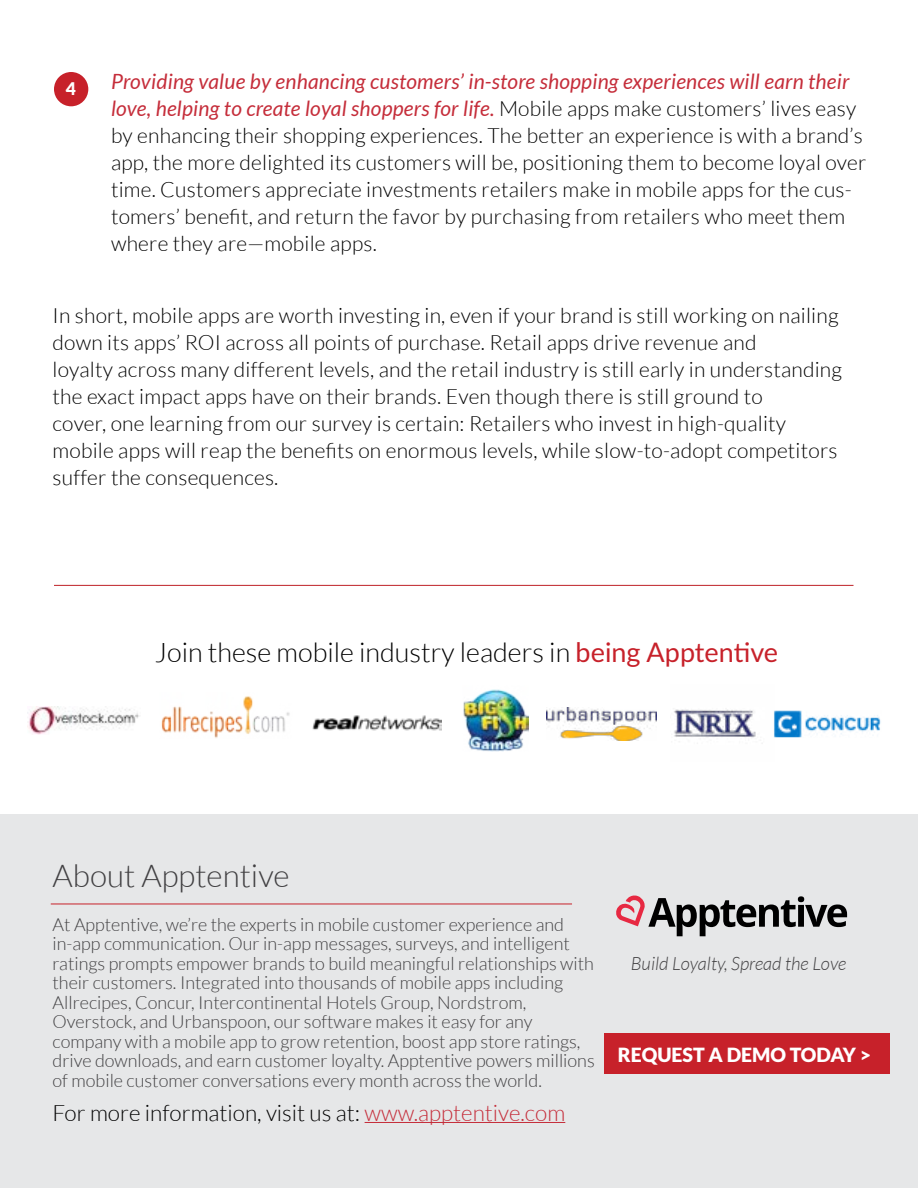
<style>
.page{position:relative;width:918px;height:1188px;background:#fff}
.page>*{position:absolute;margin:0;border:0;box-sizing:border-box;transform-origin:0 0}
.t1{font:300 31.5px "Lato";color:#414042}
.t2{font:300 27px "Lato";color:#000}
.t3{font:300 22.5px "Lato";color:#000}
.t4{font:300 21px/27px "Lato";letter-spacing:.01em;color:#000}
.t5{font:900 19.5px "Lato";color:#fff}
.t6{font:italic 300 18.3px "Lato";color:#414042}
.t7{font:300 18px/19.5px "Lato";color:#414042}
.t8{font:900 17.4px "Lato";color:#fff}
.s1{font-weight:400;font-style:italic;color:#c52d3a}
.s2{font-weight:400;color:#c7212a}
.s3{color:#c52d3a}
</style>
<div class="page">
<div style="left:54px;top:72px;width:34px;height:34px;background:#c7212a;border-radius:50%"></div>
<div style="left:0;top:814px;width:918px;height:374px;background:#e6e7e8"></div>
<hr style="left:51px;top:904px;width:521px;height:1px;background:#c7212a">
<hr style="left:365px;top:1122px;width:200px;height:1px;background:#c52d3a">
<img style="left:161px;top:696px;width:129px;height:42px">
<img style="left:463px;top:689px;width:66px;height:63px">
<img style="left:774px;top:710px;width:107px;height:28px">
<img style="left:674px;top:709px;width:89px;height:35px">
<img style="left:27px;top:707px;width:112px;height:27px">
<img style="left:312px;top:715px;width:130px;height:16px">
<img style="left:547px;top:707px;width:109px;height:33px">
<div style="left:604px;top:1033px;width:286px;height:41px;background:#c7212a"></div>
<svg style="left:616px;top:895px;width:231px;height:41px"></svg>
<hr style="left:54px;top:585px;width:800px;height:1px;background:#bf2026">
<p class="t8" style="left:66px;top:79px;width:12px">4</p>
<p class="t4" style="left:111px;top:68px;width:757px"><span class="s1">Providing value by enhancing customers’ in-store shopping experiences will earn their love, helping to create loyal shoppers for life.</span> Mobile apps make customers’ lives easy by enhancing their shopping experiences. The better an experience is with a brand’s app, the more delighted its customers will be, positioning them to become loyal over time. Customers appreciate investments retailers make in mobile apps for the cus&shy;tomers’ benefit, and return the favor by purchasing from retailers who meet them where they are—mobile apps.</p>
<p class="t4" style="left:53px;top:302px;width:791px">In short, mobile apps are worth investing in, even if your brand is still working on nailing down its apps’ ROI across all points of purchase. Retail apps drive revenue and<br>loyalty across many different levels, and the retail industry is still early in understanding the exact impact apps have on their brands. Even though there is still ground to<br>cover, one learning from our survey is certain: Retailers who invest in high-quality mobile apps will reap the benefits on enormous levels, while slow-to-adopt competitors suffer the consequences.</p>
<p class="t2" style="left:155px;top:638px;width:625px">Join these mobile industry leaders in <span class="s2">being Apptentive</span></p>
<h1 class="t1" style="left:53px;top:859px;width:239px">About Apptentive</h1>
<p class="t7" style="left:53px;top:915px;width:544px">At Apptentive, we’re the experts in mobile customer experience and in-app communication. Our in-app messages, surveys, and intelligent ratings prompts empower brands to build meaningful relationships with their customers. Integrated into thousands of mobile apps including Allrecipes, Concur, Intercontinental Hotels Group, Nordstrom, Overstock, and Urbanspoon, our software makes it easy for any company with a mobile app to grow retention, boost app store ratings, drive downloads, and earn customer loyalty. Apptentive powers millions of mobile customer conversations every month across the world.</p>
<p class="t3" style="left:53px;top:1100px;width:514px">For more information, visit us at: <span class="s3">www.apptentive.com</span></p>
<p class="t6" style="left:631px;top:954px;width:217px">Build Loyalty, Spread the Love</p>
<p class="t5" style="left:618px;top:1043px;width:255px">REQUEST A DEMO TODAY &gt;</p>
</div>
